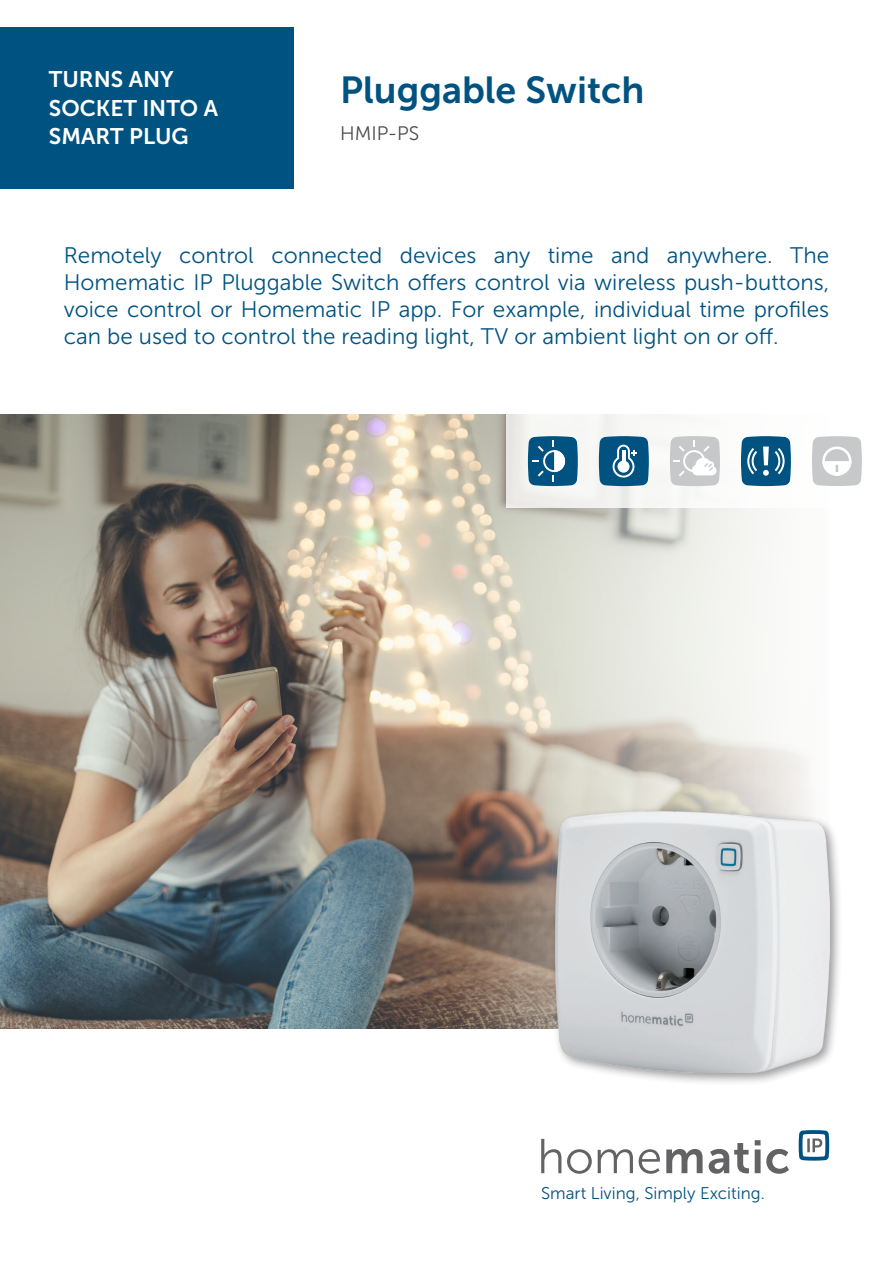
<style>
.page{position:relative;width:893px;height:1263px;background:#fff}
.page>*{position:absolute;margin:0;border:0;box-sizing:border-box;transform-origin:0 0}
.Headline{font:37.5px "Museo Sans 700";color:#005381}
.Fließtext_Deckblatt{font:22.5px/27px "Museo Sans 300";color:#005381;text-align:justify}
.Kastentext{font:22.5px/28.5px "Museo Sans 700";color:#fff}
.Subheadline{font:19.5px "Museo Sans 300";color:#4b4c4d}
.t1{font:16.95px "Museo Sans 300";color:#005381}
</style>
<div class="page">
<img style="left:0;top:414px;width:812px;height:614px">
<div style="left:506px;top:402px;width:387px;height:105px;background:#fff"></div>
<div style="left:0;top:27px;width:294px;height:162px;background:#005381"></div>
<div style="left:551px;top:807px;width:291px;height:279px;background:#231f20;opacity:.45"></div>
<img style="left:555px;top:812px;width:274px;height:260px">
<svg style="left:541px;top:1139px;width:248px;height:35px"></svg>
<svg style="left:799px;top:1130px;width:30px;height:31px"></svg>
<svg style="left:528px;top:436px;width:50px;height:50px"></svg>
<svg style="left:599px;top:436px;width:50px;height:50px"></svg>
<svg style="left:741px;top:436px;width:50px;height:50px"></svg>
<svg style="left:670px;top:436px;width:50px;height:50px"></svg>
<svg style="left:812px;top:436px;width:50px;height:50px"></svg>
<p class="Kastentext" style="left:49px;top:65px;width:171px">TURNS ANY<br>SOCKET INTO A<br>SMART PLUG</p>
<p class="Headline" style="left:340px;top:69px;width:306px">Pluggable Switch</p>
<p class="Subheadline" style="left:340px;top:123px;width:81px">HMIP-PS</p>
<p class="Fließtext_Deckblatt" style="left:64px;top:242px;width:767px">Remotely control connected devices any time and anywhere. The Homematic IP Pluggable Switch offers control via wireless push-buttons, voice control or Homematic IP app. For example, individual time profiles can be used to control the reading light, TV or ambient light on or off.</p>
<p class="t1" style="left:541px;top:1184px;width:225px">Smart Living, Simply Exciting.</p>
</div>
